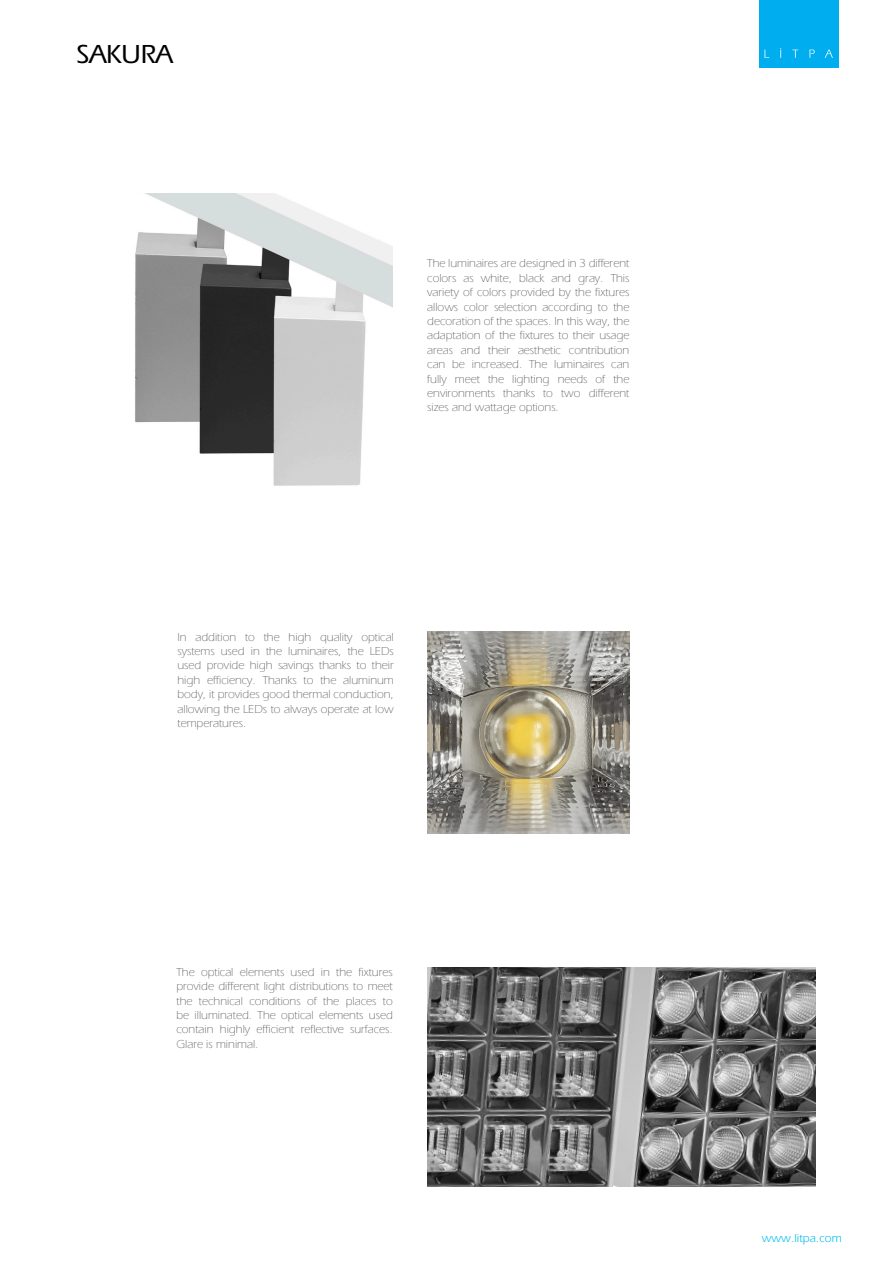
<style>
.page{position:relative;width:893px;height:1263px;background:#fff}
.page>*{position:absolute;margin:0;border:0;box-sizing:border-box;transform-origin:0 0}
.t1{font:500 27px "Eras";color:#000}
.t2{font:300 12px/14.4px "Eras";color:#57585a;text-align:justify}
.t3{font:12px "Eras";color:#01bdf2}
</style>
<div class="page">
<img style="left:135px;top:194px;width:258px;height:292px">
<img style="left:427px;top:968px;width:388px;height:218px">
<img style="left:427px;top:631px;width:202px;height:203px">
<div style="left:759px;top:0;width:79px;height:67px;background:#00aeef"></div>
<svg style="left:764px;top:50px;width:5px;height:8px"></svg>
<svg style="left:792px;top:50px;width:6px;height:8px"></svg>
<svg style="left:809px;top:50px;width:6px;height:8px"></svg>
<svg style="left:825px;top:50px;width:8px;height:8px"></svg>
<p class="t1" style="left:77px;top:38px;width:98px">SAKURA</p>
<p class="t2" style="left:427px;top:256px;width:204px">The luminaires are designed in 3 different colors as white, black and gray. This variety of colors provided by the fixtures allows color selection according to the decoration of the spaces. In this way, the adaptation of the fixtures to their usage areas and their aesthetic contribution can be increased. The luminaires can fully meet the lighting needs of the environments thanks to two different sizes and wattage options.</p>
<p class="t2" style="left:178px;top:629px;width:218px">In addition to the high quality optical systems used in the luminaires, the LEDs used provide high savings thanks to their high efficiency. Thanks to the aluminum body, it provides good thermal conduction, allowing the LEDs to always operate at low temperatures.</p>
<p class="t2" style="left:176px;top:964px;width:218px">The optical elements used in the fixtures provide different light distributions to meet the technical conditions of the places to be illuminated. The optical elements used contain highly efficient reflective surfaces.<br>Glare is minimal.</p>
<p class="t3" style="left:762px;top:1231px;width:82px">www.litpa.com</p>
</div>
